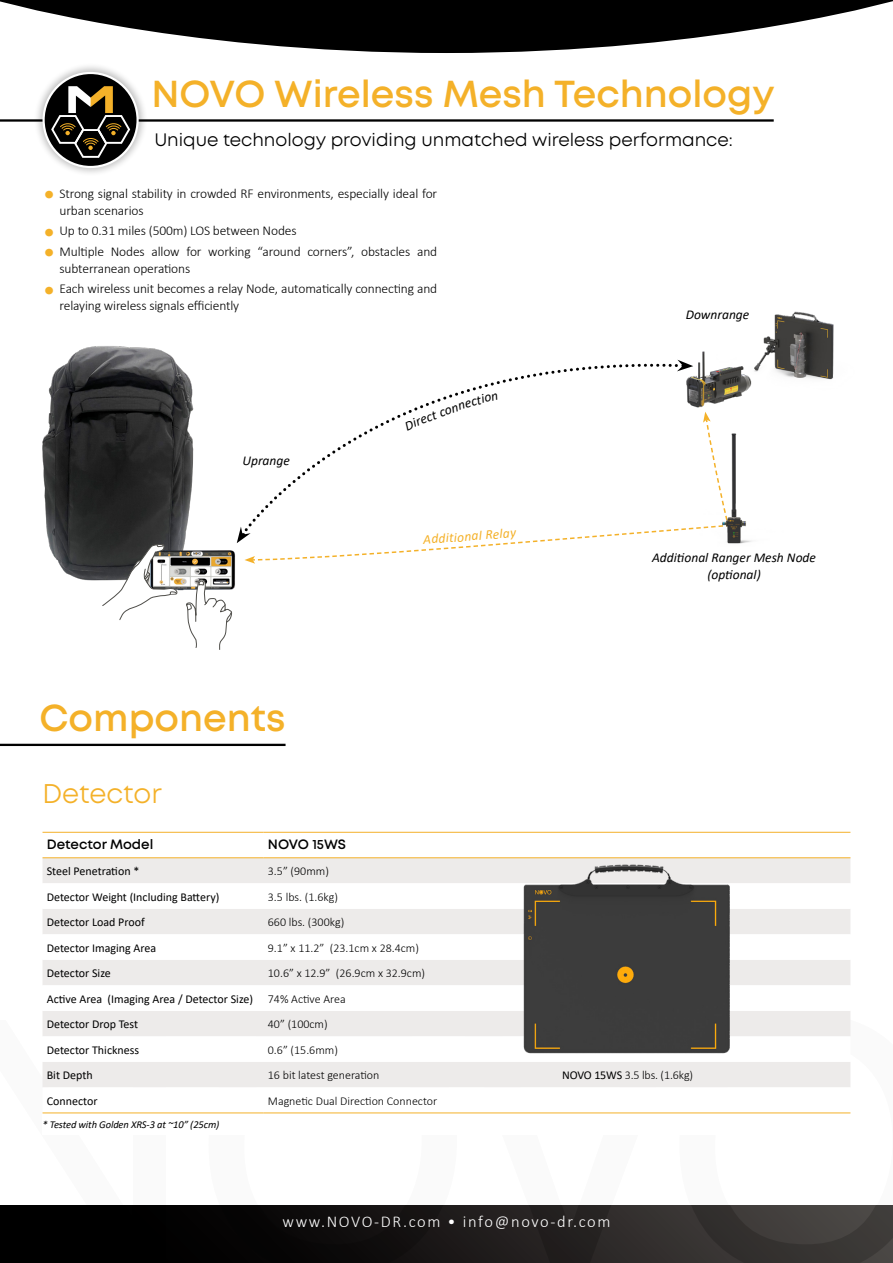
<style>
.page{position:relative;width:893px;height:1263px;background:#fff}
.page>*{position:absolute;margin:0;border:0;box-sizing:border-box;transform-origin:0 0}
.t1{font:600 37.5px "Mont";color:#f4b129}
.t2{font:27px "Mont";color:#f4b129}
.t3{font:18px "Mont";color:#000}
.t4{font:300 16.5px "Calibri";letter-spacing:.1em;color:#fff}
.t5{font:300 13.5px/16.5px "Calibri";letter-spacing:-.01em;color:#000}
.t6{font:italic 13.5px/16.2px "Calibri";color:#000;text-align:center}
.t7{font:600 13.5px "Mont";color:#000}
.t8{font:italic 13.5px "Calibri";color:#f4b129}
.t9{font:12px/25.5px "Calibri";color:#000}
.t10{font:300 12px "Calibri";color:#000}
.t11{font:italic 10.5px "Calibri";letter-spacing:-.01em;color:#000}
.s1{font-size:27px;color:#f4b129}
.s2{font-weight:300}
.s3{font-weight:400}
</style>
<div class="page">
<svg style="left:0;top:1205px;width:893px;height:58px;background:#1c1a19"></svg>
<img style="left:42px;top:346px;width:152px;height:235px">
<div style="left:43px;top:858px;width:807px;height:25px;background:#edebea"></div>
<svg style="left:43px;top:909px;width:807px;height:178px;fill:#edebea"></svg>
<hr style="left:43px;top:832px;width:221px;height:1px;background:#f4b129">
<hr style="left:264px;top:832px;width:586px;height:1px;background:#f4b129">
<hr style="left:43px;top:1112px;width:221px;height:1px;background:#f4b129">
<hr style="left:264px;top:1112px;width:586px;height:1px;background:#f4b129">
<hr style="left:43px;top:857px;width:221px;height:1px;background:#f4b129">
<hr style="left:264px;top:857px;width:586px;height:1px;background:#f4b129">
<img style="left:505px;top:831px;width:242px;height:240px">
<hr style="left:0;top:744px;width:286px;height:2px;background:#000">
<svg style="left:0;top:0;width:893px;height:53px;fill:#000"></svg>
<svg style="left:456px;top:363px;width:195px;height:30px"></svg>
<img style="left:651px;top:351px;width:59px;height:42px">
<img style="left:710px;top:311px;width:124px;height:88px">
<img style="left:729px;top:433px;width:23px;height:111px">
<hr style="left:0;top:119px;width:774px;height:3px;background:#000">
<div style="left:33px;top:63px;width:115px;height:114px;background:#000;opacity:.25"></div>
<svg style="left:44px;top:73px;width:94px;height:94px"></svg>
<div style="left:43px;top:72px;width:96px;height:96px;border:2px solid #fff;border-radius:50%"></div>
<svg style="left:50px;top:86px;width:81px;height:73px"></svg>
<img style="left:178px;top:548px;width:57px;height:42px">
<svg style="left:102px;top:544px;width:76px;height:76px"></svg>
<svg style="left:184px;top:579px;width:49px;height:71px"></svg>
<svg style="left:237px;top:393px;width:492px;height:171px"></svg>
<h1 class="t1" style="left:151px;top:69px;width:625px">NOVO Wireless Mesh Technology</h1>
<h3 class="t3" style="left:154px;top:128px;width:580px">Unique technology providing unmatched wireless performance:</h3>
<p class="t5" style="left:60px;top:185px;width:379px;text-indent:-17px"><span class="s1">•</span> Strong signal stability in crowded RF environments, especially ideal for urban scenarios</p>
<p class="t5" style="left:43px;top:223px;width:256px"><span class="s1">•</span> Up to 0.31 miles (500m) LOS between Nodes</p>
<p class="t5" style="left:60px;top:243px;width:379px;text-indent:-17px"><span class="s1">•</span> Multiple Nodes allow for working “around corners”, obstacles and subterranean operations</p>
<p class="t5" style="left:60px;top:281px;width:379px;text-indent:-17px"><span class="s1">•</span> Each wireless unit becomes a relay Node, automatically connecting and relaying wireless signals efficiently</p>
<p class="t6" style="left:686px;top:306px;width:65px">Downrange</p>
<p class="t6" style="left:242px;top:451px;width:49px">Uprange</p>
<p class="t8" style="left:423px;top:530px;width:71px;rotate:-4deg">Additional R</p>
<p class="t8" style="left:492px;top:525px;width:25px;rotate:-5deg">elay</p>
<p class="t6" style="left:652px;top:549px;width:165px">Additional Ranger Mesh Node (optional)</p>
<h1 class="t1" style="left:40px;top:694px;width:247px">Components</h1>
<h2 class="t2" style="left:43px;top:776px;width:121px">Detector</h2>
<p class="t7" style="left:47px;top:835px;width:108px">Detector Model</p>
<p class="t7" style="left:268px;top:835px;width:80px">NOVO 15WS</p>
<p class="t9" style="left:47px;top:858px;width:94px">Steel Penetration *</p>
<p class="t10" style="left:268px;top:864px;width:63px">3.5” (90mm)</p>
<p class="t9" style="left:47px;top:883px;width:174px">Detector Weight (Including Battery)</p>
<p class="t10" style="left:268px;top:889px;width:72px">3.5 lbs. (1.6kg)</p>
<p class="t9" style="left:47px;top:909px;width:99px">Detector Load Proof</p>
<p class="t10" style="left:268px;top:915px;width:78px">660 lbs. (300kg)</p>
<p class="t9" style="left:47px;top:934px;width:111px">Detector Imaging Area</p>
<p class="t10" style="left:268px;top:940px;width:153px">9.1” x 11.2” (23.1cm x 28.4cm)</p>
<p class="t9" style="left:47px;top:960px;width:66px">Detector Size</p>
<p class="t9" style="left:47px;top:960px;width:380px;text-indent:221px"><span class="s2">10.6” x 12.9” (26.9cm x 32.9cm)<br></span>Active Area (Imaging Area / Detector Size) <span class="s2">74% Active Area<br></span>Detector Drop Test</p>
<p class="t10" style="left:268px;top:1017px;width:61px">40” (100cm)</p>
<p class="t9" style="left:47px;top:1036px;width:94px">Detector Thickness</p>
<p class="t10" style="left:268px;top:1042px;width:72px">0.6” (15.6mm)</p>
<p class="t9" style="left:47px;top:1062px;width:47px">Bit Depth</p>
<p class="t10" style="left:268px;top:1068px;width:113px">16 bit latest generation</p>
<p class="t9" style="left:47px;top:1088px;width:52px">Connector</p>
<p class="t10" style="left:268px;top:1093px;width:171px">Magnetic Dual Direction Connector</p>
<p class="t11" style="left:43px;top:1117px;width:178px">* Tested with Golden XRS-3 at ~10” (25cm)</p>
<p class="t10" style="left:562px;top:1067px;width:133px"><span class="s3">NOVO 15WS</span> 3.5 lbs. (1.6kg)</p>
<p class="t4" style="left:282px;top:1211px;width:330px">www.NOVO-DR.com • info@novo-dr.com</p>
</div>
